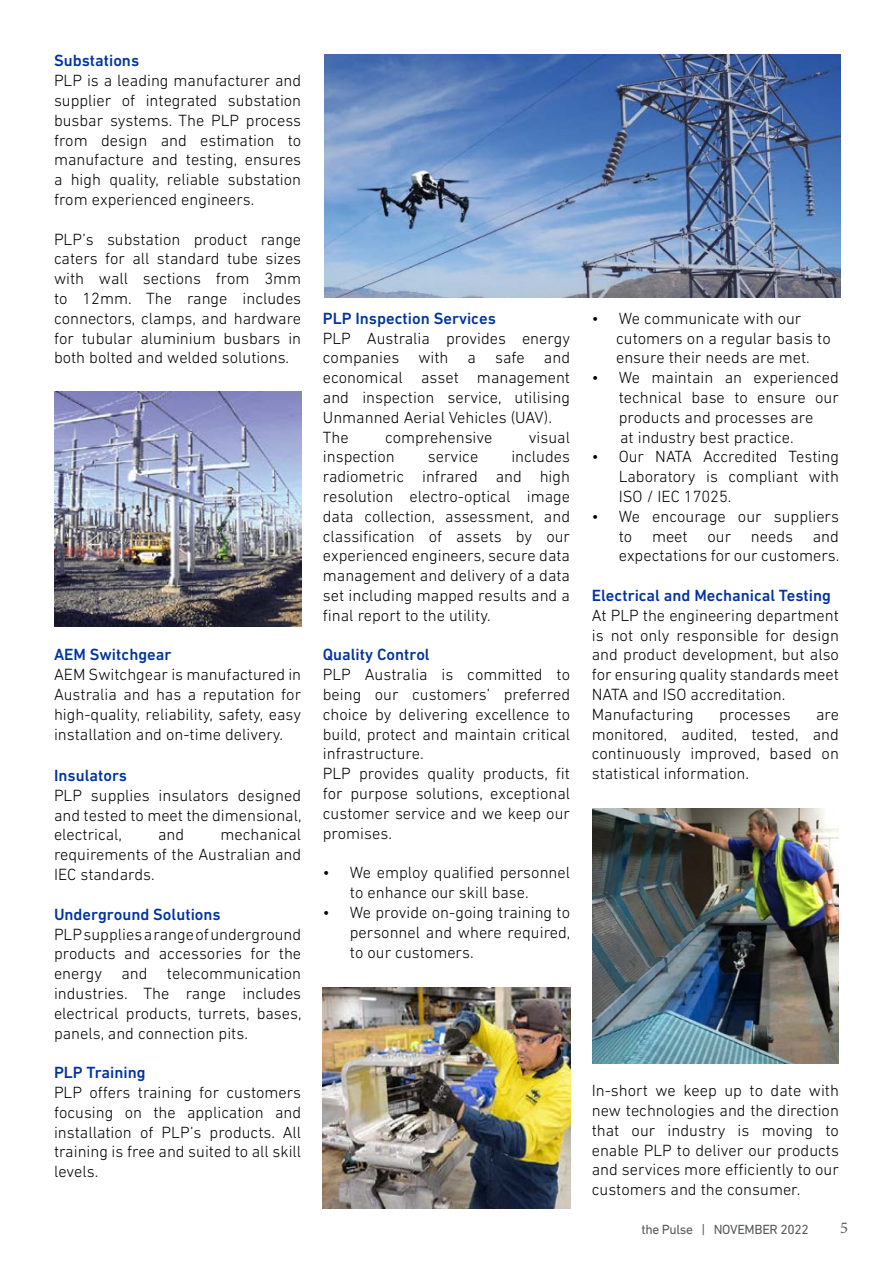
<style>
.page{position:relative;width:893px;height:1263px;background:#fff}
.page>*{position:absolute;margin:0;border:0;box-sizing:border-box;transform-origin:0 0}
.t1{font:300 16.5px/19.8px "DIN Next LT Pro";color:#000;text-align:justify}
.t2{font:500 16.5px "DIN Next LT Pro";color:#0033a1}
.t3{font:16.5px "Minion Pro";color:#58595b}
.t4{font:13.5px "DIN Next LT Pro";letter-spacing:-.025em;color:#58595b}
</style>
<div class="page">
<img style="left:54px;top:391px;width:247px;height:236px">
<img style="left:324px;top:54px;width:516px;height:243px">
<img style="left:592px;top:809px;width:247px;height:255px">
<img style="left:323px;top:987px;width:247px;height:222px">
<p class="t2" style="left:54px;top:51px;width:87px">Substations</p>
<p class="t1" style="left:54px;top:70px;width:249px">PLP is a leading manufacturer and supplier of integrated substation busbar systems. The PLP process from design and estimation to manufacture and testing, ensures a high quality, reliable substation from experienced engineers.</p>
<p class="t1" style="left:54px;top:229px;width:249px">PLP’s substation product range caters for all standard tube sizes with wall sections from 3mm to 12mm. The range includes connectors, clamps, and hardware for tubular aluminium busbars in both bolted and welded solutions.</p>
<p class="t2" style="left:54px;top:645px;width:119px">AEM Switchgear</p>
<p class="t1" style="left:54px;top:664px;width:249px">AEM Switchgear is manufactured in Australia and has a reputation for high-quality, reliability, safety, easy installation and on-time delivery.</p>
<p class="t2" style="left:54px;top:766px;width:75px">Insulators</p>
<p class="t1" style="left:54px;top:785px;width:249px">PLP supplies insulators designed and tested to meet the dimensional, electrical,</p>
<p class="t1" style="left:54px;top:825px;width:249px;text-indent:167px">mechanical requirements of the Australian and IEC standards.</p>
<p class="t2" style="left:54px;top:904px;width:168px">Underground Solutions</p>
<p class="t1" style="left:54px;top:924px;width:249px">PLP supplies a range of underground products and accessories for the energy and telecommunication industries. The range includes electrical products, turrets, bases, panels, and connection pits.</p>
<p class="t2" style="left:54px;top:1063px;width:93px">PLP Training</p>
<p class="t1" style="left:54px;top:1082px;width:249px">PLP offers training for customers focusing on the application and installation of PLP’s products. All training is free and suited to all skill levels.</p>
<p class="t1" style="left:158px;top:825px;width:28px">and</p>
<p class="t2" style="left:323px;top:309px;width:175px">PLP Inspection Services</p>
<p class="t1" style="left:323px;top:328px;width:249px;text-align:left">PLP Australia provides energy companies with a safe and economical asset management and inspection service, utilising<br>Unmanned Aerial Vehicles (UAV).<br>The</p>
<p class="t1" style="left:385px;top:427px;width:109px">comprehensive</p>
<p class="t1" style="left:529px;top:427px;width:43px">visual</p>
<p class="t1" style="left:323px;top:447px;width:73px">inspection</p>
<p class="t1" style="left:428px;top:447px;width:52px">service</p>
<p class="t1" style="left:323px;top:447px;width:249px;text-indent:188px">includes radiometric infrared and high resolution electro-optical image data collection, assessment, and classification of assets by our experienced engineers, secure data management and delivery of a data set including mapped results and a final report to the utility.</p>
<p class="t2" style="left:323px;top:645px;width:108px">Quality Control</p>
<p class="t1" style="left:323px;top:664px;width:249px;text-align:left">PLP Australia is committed to being our customers’ preferred choice by delivering excellence to build, protect and maintain critical infrastructure.<br>PLP provides quality products, fit for purpose solutions, exceptional customer service and we keep our promises.</p>
<p class="t1" style="left:350px;top:862px;width:222px;text-indent:-27px">• We employ qualified personnel to enhance our skill base.</p>
<p class="t1" style="left:350px;top:902px;width:222px;text-indent:-27px">• We provide on-going training to personnel and where required, to our customers.</p>
<p class="t1" style="left:616px;top:308px;width:216px;text-align:left;text-indent:-24px">• We communicate with our cutomers on a regular basis to ensure their needs are met.</p>
<p class="t1" style="left:619px;top:367px;width:222px;text-align:left;text-indent:-27px">• We maintain an experienced technical base to ensure our products and processes are<br>at industry best practice.</p>
<p class="t1" style="left:619px;top:447px;width:222px;text-indent:-27px">• Our NATA Accredited Testing Laboratory is compliant with ISO / IEC 17025.</p>
<p class="t1" style="left:619px;top:506px;width:222px;text-indent:-27px">• We encourage our suppliers to meet our needs and expectations for our customers.</p>
<p class="t2" style="left:592px;top:586px;width:241px">Electrical and Mechanical Testing</p>
<p class="t1" style="left:592px;top:605px;width:249px;text-align:left">At PLP the engineering department is not only responsible for design and product development, but also for ensuring quality standards meet<br>NATA and ISO accreditation.<br>Manufacturing</p>
<p class="t1" style="left:592px;top:704px;width:249px;text-indent:224px">are monitored, audited, tested, and continuously improved, based on statistical information.</p>
<p class="t1" style="left:719px;top:704px;width:73px">processes</p>
<p class="t1" style="left:592px;top:1080px;width:249px">In-short we keep up to date with new technologies and the direction that our industry is moving to enable PLP to deliver our products and services more efficiently to our customers and the consumer.</p>
<p class="t4" style="left:641px;top:1222px;width:169px">the Pulse | NOVEMBER 2022</p>
<p class="t3" style="left:840px;top:1217px;width:9px">5</p>
</div>
